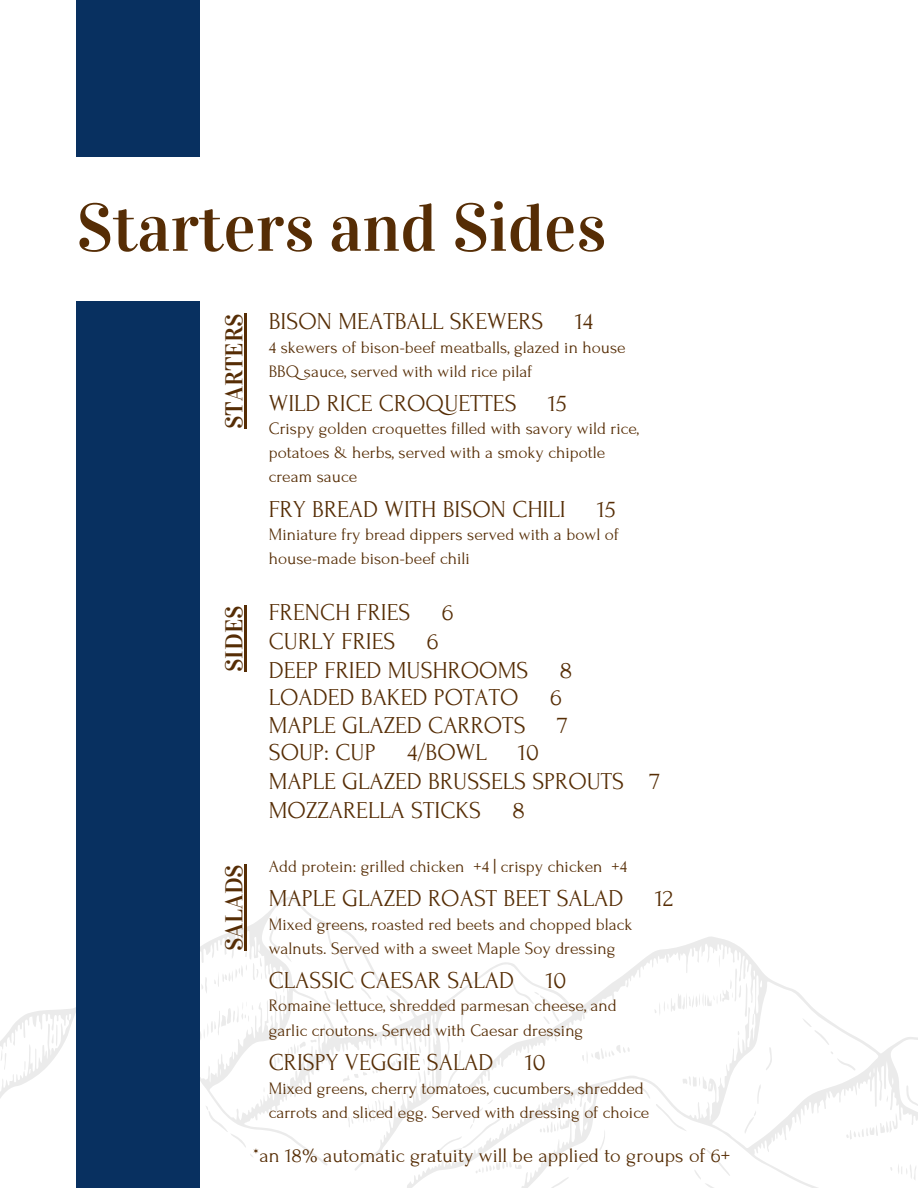
<style>
.page{position:relative;width:918px;height:1188px;background:#fff}
.page>*{position:absolute;margin:0;border:0;box-sizing:border-box;transform-origin:0 0}
.t1{font:67.2px "Vidaloka";color:#562d05}
.t2{font:24.3px "Forum";color:#562d05}
.t3{font:24.3px "Vidaloka";color:#562d05}
.t4{font:20.4px "Forum";color:#562d05}
.t5{font:17.4px/24px "Forum";color:#562d05}
</style>
<div class="page">
<div style="left:76px;top:0;width:124px;height:156px;background:#083060"></div>
<svg style="left:0;top:897px;width:918px;height:291px"></svg>
<svg style="left:656px;top:1104px;width:31px;height:27px"></svg>
<svg style="left:906px;top:1085px;width:12px;height:21px"></svg>
<svg style="left:629px;top:1086px;width:21px;height:13px"></svg>
<svg style="left:577px;top:1129px;width:29px;height:41px"></svg>
<svg style="left:694px;top:1149px;width:36px;height:39px"></svg>
<svg style="left:52px;top:1024px;width:6px;height:23px"></svg>
<svg style="left:1px;top:1050px;width:5px;height:20px"></svg>
<svg style="left:683px;top:1076px;width:25px;height:14px"></svg>
<svg style="left:446px;top:1003px;width:24px;height:86px"></svg>
<svg style="left:24px;top:1061px;width:2px;height:10px"></svg>
<svg style="left:886px;top:1095px;width:3px;height:8px"></svg>
<svg style="left:737px;top:1031px;width:3px;height:4px"></svg>
<svg style="left:846px;top:1113px;width:52px;height:27px"></svg>
<svg style="left:205px;top:1105px;width:48px;height:53px"></svg>
<svg style="left:511px;top:978px;width:48px;height:46px"></svg>
<svg style="left:582px;top:1045px;width:48px;height:19px"></svg>
<svg style="left:347px;top:1099px;width:45px;height:29px"></svg>
<svg style="left:431px;top:1099px;width:138px;height:89px"></svg>
<svg style="left:654px;top:955px;width:100px;height:70px"></svg>
<svg style="left:890px;top:1163px;width:27px;height:18px"></svg>
<svg style="left:343px;top:1036px;width:88px;height:47px"></svg>
<svg style="left:766px;top:1047px;width:6px;height:24px"></svg>
<svg style="left:757px;top:1084px;width:4px;height:20px"></svg>
<svg style="left:802px;top:1018px;width:27px;height:27px"></svg>
<svg style="left:744px;top:1110px;width:13px;height:24px"></svg>
<svg style="left:830px;top:1051px;width:26px;height:20px"></svg>
<svg style="left:270px;top:1004px;width:2px;height:7px"></svg>
<svg style="left:276px;top:973px;width:9px;height:20px"></svg>
<svg style="left:214px;top:964px;width:33px;height:23px"></svg>
<svg style="left:253px;top:957px;width:9px;height:23px"></svg>
<svg style="left:200px;top:1002px;width:53px;height:39px"></svg>
<svg style="left:200px;top:977px;width:8px;height:17px"></svg>
<svg style="left:269px;top:916px;width:23px;height:47px"></svg>
<svg style="left:324px;top:976px;width:48px;height:47px"></svg>
<svg style="left:386px;top:995px;width:17px;height:26px"></svg>
<svg style="left:263px;top:1087px;width:2px;height:6px"></svg>
<svg style="left:271px;top:1039px;width:46px;height:29px"></svg>
<div style="left:76px;top:301px;width:124px;height:887px;background:#083060"></div>
<hr style="left:244px;top:314px;width:2px;height:115px;background:#562d05">
<hr style="left:244px;top:606px;width:2px;height:66px;background:#562d05">
<hr style="left:244px;top:864px;width:2px;height:87px;background:#562d05">
<p class="t1" style="left:76px;top:188px;width:532px">Starters and Sides</p>
<p class="t3" style="left:220px;top:429px;width:117px;rotate:-90deg">STARTERS</p>
<p class="t3" style="left:220px;top:672px;width:68px;rotate:-90deg">SIDES</p>
<p class="t2" style="left:269px;top:308px;width:276px">BISON MEATBALL SKEWERS</p>
<p class="t2" style="left:575px;top:308px;width:20px">14</p>
<p class="t5" style="left:269px;top:335px;width:358px">4 skewers of bison-beef meatballs, glazed in house<br>BBQsauce, served with wild rice pilaf</p>
<p class="t2" style="left:269px;top:390px;width:249px">WILD RICE CROQUETTES</p>
<p class="t2" style="left:548px;top:390px;width:20px">15</p>
<p class="t5" style="left:269px;top:417px;width:372px">Crispy golden croquettes filled with savory wild rice, potatoes &amp; herbs, served with a smoky chipotle cream sauce</p>
<p class="t2" style="left:269px;top:496px;width:298px">FRY BREAD WITH BISON CHILI</p>
<p class="t2" style="left:597px;top:496px;width:20px">15</p>
<p class="t5" style="left:269px;top:523px;width:352px">Miniature fry bread dippers served with a bowl of house-made bison-beef chili</p>
<p class="t2" style="left:269px;top:600px;width:143px">FRENCH FRIES</p>
<p class="t2" style="left:442px;top:600px;width:13px">6</p>
<p class="t2" style="left:269px;top:628px;width:128px">CURLY FRIES</p>
<p class="t2" style="left:427px;top:628px;width:13px">6</p>
<p class="t2" style="left:269px;top:657px;width:261px">DEEP FRIED MUSHROOMS</p>
<p class="t2" style="left:560px;top:657px;width:14px">8</p>
<p class="t2" style="left:269px;top:684px;width:251px">LOADED BAKED POTATO</p>
<p class="t2" style="left:550px;top:684px;width:13px">6</p>
<p class="t2" style="left:269px;top:713px;width:258px">MAPLE GLAZED CARROTS</p>
<p class="t2" style="left:557px;top:713px;width:12px">7</p>
<p class="t2" style="left:269px;top:740px;width:108px">SOUP: CUP</p>
<p class="t2" style="left:407px;top:740px;width:81px">4/BOWL</p>
<p class="t2" style="left:518px;top:740px;width:22px">10</p>
<p class="t2" style="left:269px;top:768px;width:393px">MAPLE GLAZED BRUSSELS SPROUTS 7</p>
<p class="t2" style="left:269px;top:797px;width:214px">MOZZARELLA STICKS</p>
<p class="t2" style="left:513px;top:797px;width:14px">8</p>
<p class="t3" style="left:220px;top:951px;width:88px;rotate:-90deg">SALADS</p>
<p class="t5" style="left:269px;top:854px;width:360px">Add protein: grilled chicken +4 | crispy chicken +4</p>
<p class="t2" style="left:269px;top:886px;width:356px">MAPLE GLAZED ROAST BEET SALAD</p>
<p class="t2" style="left:655px;top:886px;width:20px">12</p>
<p class="t5" style="left:269px;top:913px;width:365px">Mixed greens, roasted red beets and chopped black walnuts. Served with a sweet Maple Soy dressing</p>
<p class="t2" style="left:269px;top:967px;width:247px">CLASSIC CAESAR SALAD</p>
<p class="t2" style="left:546px;top:967px;width:22px">10</p>
<p class="t5" style="left:269px;top:994px;width:350px">Romaine lettuce, shredded parmesan cheese, and garlic croutons. Served with Caesar dressing</p>
<p class="t2" style="left:269px;top:1049px;width:226px">CRISPY VEGGIE SALAD</p>
<p class="t2" style="left:525px;top:1049px;width:22px">10</p>
<p class="t5" style="left:269px;top:1076px;width:382px">Mixed greens, cherry tomatoes, cucumbers, shredded carrots and sliced egg. Served with dressing of choice</p>
<p class="t4" style="left:253px;top:1145px;width:479px">*an 18% automatic gratuity will be applied to groups of 6+</p>
</div>
